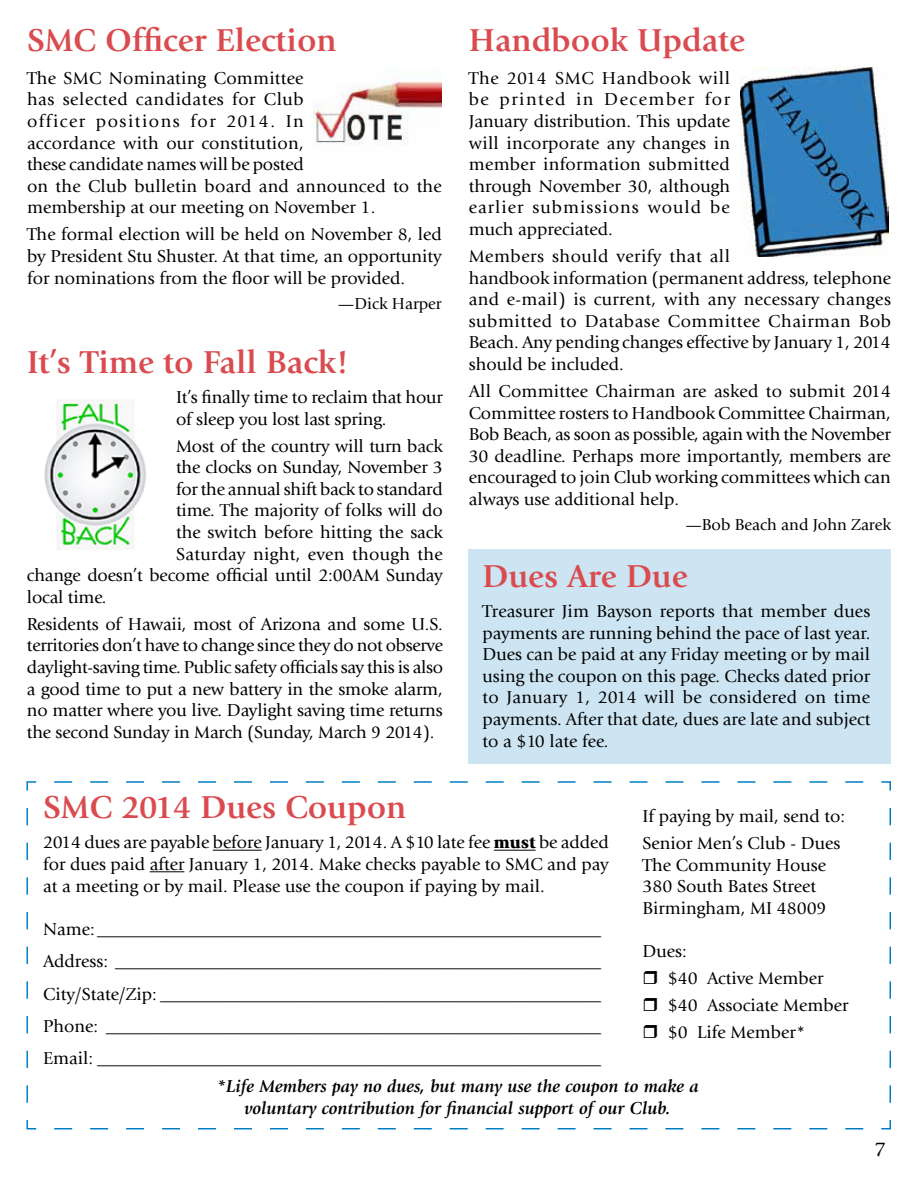
<style>
.page{position:relative;width:918px;height:1188px;background:#fff}
.page>*{position:absolute;margin:0;border:0;box-sizing:border-box;transform-origin:0 0}
.t1{font:700 33px "Giovanni";color:#da4b50}
.t2{font:21px "Giovanni";color:#000}
.t3{font:18px/21.6px "Giovanni";color:#000;text-align:justify}
.t4{font:italic 700 18px/21.6px "Giovanni";color:#000;text-align:center}
.t5{font:16.5px "Giovanni";color:#000}
.s1{font-weight:900}
</style>
<div class="page">
<div style="left:469px;top:549px;width:422px;height:214px;background:#cde5f3"></div>
<svg style="left:26px;top:781px;width:865px;height:349px"></svg>
<hr style="left:213px;top:850px;width:49px;height:1px;background:#000">
<hr style="left:494px;top:850px;width:42px;height:1px;background:#000">
<hr style="left:150px;top:871px;width:34px;height:1px;background:#000">
<img style="left:741px;top:68px;width:148px;height:189px">
<img style="left:314px;top:78px;width:128px;height:66px">
<img style="left:44px;top:400px;width:102px;height:149px">
<svg style="left:644px;top:971px;width:13px;height:13px"></svg>
<svg style="left:644px;top:998px;width:13px;height:13px"></svg>
<svg style="left:644px;top:1025px;width:13px;height:13px"></svg>
<h1 class="t1" style="left:27px;top:21px;width:311px">SMC Officer Election</h1>
<p class="t3" style="left:27px;top:67px;width:416px;text-align:left">The SMC Nominating Committee<br>has selected candidates for Club<br>officer positions for 2014. In<br>accordance with our constitution,<br>these candidate names will be posted<br>on the Club bulletin board and announced to the membership at our meeting on November 1.</p>
<p class="t3" style="left:27px;top:224px;width:416px">The formal election will be held on November 8, led by President Stu Shuster. At that time, an opportunity for nominations from the floor will be provided.</p>
<p class="t5" style="left:338px;top:294px;width:105px">—Dick Harper</p>
<h1 class="t1" style="left:27px;top:343px;width:323px">It’s Time to Fall Back!</h1>
<p class="t3" style="left:176px;top:386px;width:268px">It’s finally time to reclaim that hour of sleep you lost last spring.</p>
<p class="t3" style="left:176px;top:435px;width:268px">Most of the country will turn back</p>
<p class="t3" style="left:176px;top:457px;width:268px">the clocks on Sunday, November 3</p>
<p class="t3" style="left:176px;top:478px;width:268px">for the annual shift back to standard</p>
<p class="t3" style="left:176px;top:500px;width:268px">time. The majority of folks will do</p>
<p class="t3" style="left:176px;top:521px;width:268px">the switch before hitting the sack</p>
<p class="t3" style="left:176px;top:543px;width:268px">Saturday night, even though the</p>
<p class="t3" style="left:27px;top:565px;width:417px">change doesn’t become official until 2:00AM Sunday</p>
<p class="t3" style="left:27px;top:586px;width:81px">local time.</p>
<p class="t3" style="left:27px;top:613px;width:418px">Residents of Hawaii, most of Arizona and some U.S. territories don’t have to change since they do not observe daylight-saving time. Public safety officials say this is also a good time to put a new battery in the smoke alarm, no matter where you live. Daylight saving time returns the second Sunday in March (Sunday, March 9 2014).</p>
<h1 class="t1" style="left:469px;top:21px;width:278px">Handbook Update</h1>
<p class="t3" style="left:469px;top:67px;width:263px">The 2014 SMC Handbook will be printed in December for January distribution. This update will incorporate any changes in member information submitted through November 30, although earlier submissions would be much appreciated.</p>
<p class="t3" style="left:469px;top:246px;width:424px;text-align:left">Members should verify that all<br>handbook information (permanent address, telephone and e-mail) is current, with any necessary changes submitted to Database Committee Chairman Bob Beach. Any pending changes effective by January 1, 2014 should be included.</p>
<p class="t3" style="left:469px;top:381px;width:424px">All Committee Chairman are asked to submit 2014<br>Committee rosters to Handbook Committee Chairman, Bob Beach, as soon as possible, again with the November 30 deadline. Perhaps more importantly, members are encouraged to join Club working committees which can always use additional help.</p>
<p class="t5" style="left:685px;top:516px;width:207px">—Bob Beach and John Zarek</p>
<h1 class="t1" style="left:482px;top:557px;width:207px">Dues Are Due</h1>
<p class="t3" style="left:482px;top:601px;width:389px">Treasurer Jim Bayson reports that member dues payments are running behind the pace of last year.<br>Dues can be paid at any Friday meeting or by mail using the coupon on this page. Checks dated prior to January 1, 2014 will be considered on time payments. After that date, dues are late and subject to a $10 late fee.</p>
<h1 class="t1" style="left:43px;top:788px;width:365px">SMC 2014 Dues Coupon</h1>
<p class="t3" style="left:43px;top:832px;width:567px">2014 dues are payable before January 1, 2014. A $10 late fee <span class="s1">must</span> be added for dues paid after January 1, 2014. Make checks payable to SMC and pay at a meeting or by mail. Please use the coupon if paying by mail.</p>
<p class="t3" style="left:43px;top:913px;width:560px;line-height:32.4px">Name: ________________________________________________________ Address: ______________________________________________________ City/State/Zip: _________________________________________________ Phone: _______________________________________________________ Email: ________________________________________________________</p>
<p class="t3" style="left:642px;top:803px;width:204px;line-height:27px">If paying by mail, send to:<br>Senior Men’s Club - Dues</p>
<p class="t3" style="left:642px;top:854px;width:186px;text-align:left">The Community House<br>380 South Bates Street<br>Birmingham, MI 48009</p>
<p class="t3" style="left:668px;top:938px;width:182px;line-height:27px;text-align:left;text-indent:-25px">Dues:<br>$40 Active Member $40 Associate Member $0 Life Member*</p>
<p class="t4" style="left:217px;top:1076px;width:484px">*Life Members pay no dues, but many use the coupon to make a voluntary contribution for financial support of our Club.</p>
<p class="t2" style="left:875px;top:1137px;width:13px">7</p>
</div>
